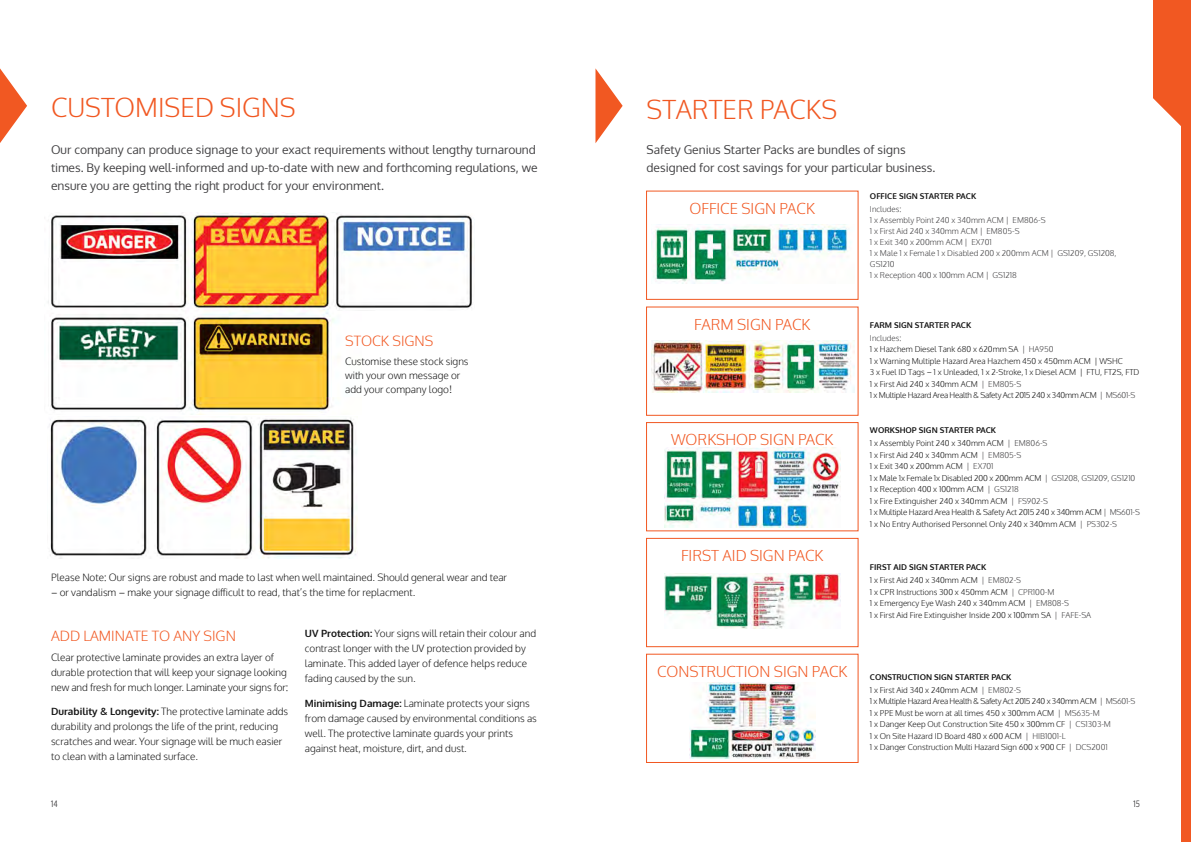
<style>
.page{position:relative;width:1191px;height:842px;background:#fff}
.page>*{position:absolute;margin:0;border:0;box-sizing:border-box;transform-origin:0 0}
.t1{font:300 26px "Oxygen";color:#f15822}
.t2{font:300 15px "Oxygen";color:#f15822}
.t3{font:300 14px "Oxygen";color:#f15822}
.t4{font:12px/18px "Oxygen";color:#414042}
.t5{font:300 10px/15px "Oxygen";color:#141414}
.t6{font:9px "Oxygen";color:#414042;scale:.8 1}
.t7{font:300 8px/11.5px "Oxygen";color:#141414}
.t8{font:300 8px/11px "Oxygen";color:#414042}
.t9{font:700 8px/12.9px "Oxygen";color:#141414}
.s1{font-weight:400}
.s2{font-weight:700}
.s3{color:#414042}
.s4{font-weight:300}
.s5{font-weight:300;color:#414042}
</style>
<div class="page">
<svg style="left:0;top:68px;width:27px;height:75px"></svg>
<svg style="left:595px;top:68px;width:27px;height:75px"></svg>
<div style="left:1181px;top:0;width:10px;height:842px;background:#f15822"></div>
<svg style="left:1153px;top:0;width:28px;height:126px;background:#f26a3a"></svg>
<img style="left:651px;top:225px;width:200px;height:58px">
<img style="left:651px;top:340px;width:203px;height:52px">
<img style="left:664px;top:448px;width:176px;height:80px">
<div style="left:646px;top:422px;width:212px;height:109px;border:1px solid #f15822"></div>
<img style="left:689px;top:683px;width:126px;height:75px">
<div style="left:646px;top:654px;width:212px;height:109px;border:1px solid #f15822"></div>
<img style="left:664px;top:574px;width:176px;height:54px">
<div style="left:646px;top:538px;width:212px;height:109px;border:1px solid #f15822"></div>
<img style="left:48px;top:212px;width:288px;height:202px">
<img style="left:49px;top:418px;width:307px;height:140px">
<img style="left:329px;top:213px;width:144px;height:98px">
<h1 class="t1" style="left:51px;top:92px;width:246px">CUSTOMISED SIGNS</h1>
<h1 class="t1" style="left:646px;top:94px;width:192px">STARTER PACKS</h1>
<p class="t4" style="left:51px;top:141px;width:488px">Our company can produce signage to your exact requirements without lengthy turnaround times. By keeping well-informed and up-to-date with new and forthcoming regulations, we ensure you are getting the right product for your environment.</p>
<h3 class="t3" style="left:345px;top:332px;width:90px">STOCK SIGNS</h3>
<p class="t5" style="left:345px;top:354px;width:125px;line-height:14px">Customise these stock signs with your own message or add your company logo!</p>
<p class="t5" style="left:51px;top:570px;width:457px">Please Note: Our signs are robust and made to last when well maintained. Should general wear and tear</p>
<p class="t5" style="left:51px;top:585px;width:366px"><span class="s1">–</span> or vandalism <span class="s1">–</span> make your signage difficult to read, that’s the time for replacment.</p>
<h3 class="t3" style="left:51px;top:627px;width:186px">ADD LAMINATE TO ANY SIGN</h3>
<p class="t5" style="left:51px;top:650px;width:239px">Clear protective laminate provides an extra layer of durable protection that will keep your signage looking new and fresh for much longer. Laminate your signs for:</p>
<p class="t5" style="left:51px;top:705px;width:239px"><span class="s2">Durability &amp; Longevity:</span> The protective laminate adds durability and prolongs the life of the print, reducing scratches and wear. Your signage will be much easier to clean with a laminated surface.</p>
<p class="t5" style="left:305px;top:626px;width:233px"><span class="s2">UV Protection:</span> Your signs will retain their colour and contrast longer with the UV protection provided by laminate. This added layer of defence helps reduce fading caused by the sun.</p>
<p class="t5" style="left:305px;top:696px;width:233px"><span class="s2">Minimising Damage:</span> Laminate protects your signs from damage caused by environmental conditions as well. The protective laminate guards your prints against heat, moisture, dirt, and dust.</p>
<h3 class="t4" style="left:646px;top:141px;width:290px">Safety Genius Starter Packs are bundles of signs designed for cost savings for your particular business.</h3>
<h2 class="t2" style="left:689px;top:199px;width:127px">OFFICE SIGN PACK</h2>
<h2 class="t2" style="left:694px;top:315px;width:118px">FARM SIGN PACK</h2>
<h2 class="t2" style="left:671px;top:430px;width:164px">WORKSHOP SIGN PACK</h2>
<h2 class="t2" style="left:681px;top:546px;width:144px">FIRST AID SIGN PACK</h2>
<h2 class="t2" style="left:657px;top:662px;width:192px">CONSTRUCTION SIGN PACK</h2>
<p class="t9" style="left:870px;top:190px;width:108px">OFFICE SIGN STARTER PACK</p>
<p class="t8" style="left:870px;top:204px;width:248px">Includes:<br>1 x Assembly Point 240 x 340mm ACM | EM806-S<br>1 x First Aid 240 x 340mm ACM | EM805-S<br>1 x Exit 340 x 200mm ACM | EX701<br>1 x Male 1 x Female 1 x Disabled 200 x 200mm ACM | GS1209, GS1208,<br>GS1210<br>1 x Reception 400 x 100mm ACM | GS1218</p>
<p class="t9" style="left:870px;top:319px;width:103px">FARM SIGN STARTER PACK</p>
<p class="t7" style="left:870px;top:332px;width:271px"><span class="s3">Includes:<br></span>1 x Hazchem Diesel Tank 680 x 620mm SA <span class="s3">| HA950<br></span>1 x Warning Multiple Hazard Area Hazchem 450 x 450mm ACM | WSHC<br>3 x Fuel ID Tags <span class="s1">–</span> 1 x Unleaded, 1 x 2-Stroke, 1 x Diesel ACM | FTU, FT2S, FTD 1 x First Aid 240 x 340mm ACM <span class="s3">| EM805-S<br></span>1 x Multiple Hazard Area Health &amp; Safety Act 2015 240 x 340mm ACM <span class="s3">| MS601-S</span></p>
<p class="t7" style="left:870px;top:424px;width:179px;line-height:12.9px"><span class="s2">WORKSHOP SIGN STARTER PACK<br></span>1 x Assembly Point 240 x 340mm ACM <span class="s3">| EM806-S</span></p>
<p class="t7" style="left:870px;top:449px;width:271px">1 x First Aid 240 x 340mm ACM <span class="s3">| EM805-S<br></span>1 x Exit 340 x 200mm ACM <span class="s3">| EX701<br></span>1 x Male 1x Female 1x Disabled 200 x 200mm ACM <span class="s3">| GS1208, GS1209, GS1210<br></span>1 x Reception 400 x 100mm ACM <span class="s3">| GS1218<br></span>1 x Fire Extinguisher 240 x 340mm ACM <span class="s3">| FS902-S<br></span>1 x Multiple Hazard Area Health &amp; Safety Act 2015 240 x 340mm ACM <span class="s3">| MS601-S </span>1 x No Entry Authorised Personnel Only 240 x 340mm ACM <span class="s3">| PS302-S</span></p>
<p class="t9" style="left:870px;top:561px;width:153px">FIRST AID SIGN STARTER PACK<br><span class="s4">1 x First Aid 240 x 340mm ACM</span> <span class="s5">| EM802-S</span></p>
<p class="t7" style="left:870px;top:586px;width:223px">1 x CPR Instructions 300 x 450mm ACM <span class="s3">| CPR100-M<br></span>1 x Emergency Eye Wash 240 x 340mm ACM <span class="s3">| EM808-S<br></span>1 x First Aid Fire Extinguisher Inside 200 x 100mm SA <span class="s3">| FAFE-SA</span></p>
<p class="t9" style="left:870px;top:671px;width:153px">CONSTRUCTION SIGN STARTER PACK<br><span class="s4">1 x First Aid 340 x 240mm ACM</span> <span class="s5">| EM802-S</span></p>
<p class="t7" style="left:870px;top:696px;width:267px">1 x Multiple Hazard Area Health &amp; Safety Act 2015 240 x 340mm ACM <span class="s3">| MS601-S </span>1 x PPE Must be worn at all times 450 x 300mm ACM <span class="s3">| MS635-M<br></span>1 x Danger Keep Out Construction Site 450 x 300mm CF <span class="s3">| CS1303-M<br></span>1 x On Site Hazard ID Board 480 x 600 ACM <span class="s3">| HIB1001-L<br></span>1 x Danger Construction Multi Hazard Sign 600 x 900 CF <span class="s3">| DCS2001</span></p>
<p class="t6" style="left:51px;top:797px;width:10px">14</p>
<p class="t6" style="left:1133px;top:797px;width:10px">15</p>
</div>
